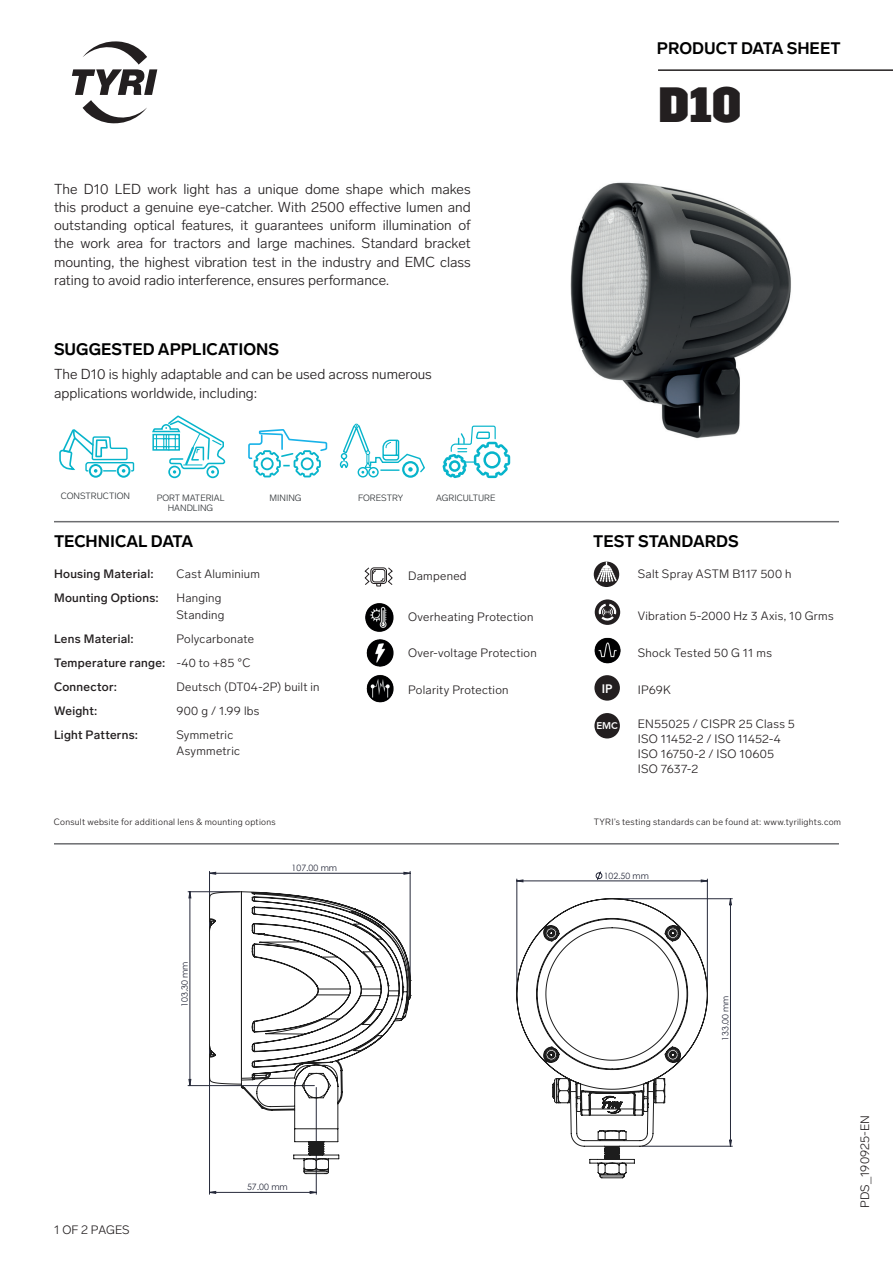
<style>
.page{position:relative;width:893px;height:1263px;background:#fff}
.page>*{position:absolute;margin:0;border:0;box-sizing:border-box;transform-origin:0 0}
.t1{font:800 49.5px "Trim";color:#231f20}
.t2{font:700 16.5px "Lab Grotesque";color:#000001}
.t3{font:300 14.25px/18.3px "Lab Grotesque";color:#231f20;text-align:justify}
.t4{font:800 12.15px "Avenir";color:#fff}
.t5{font:300 12px/24px "Lab Grotesque";letter-spacing:.02em;color:#231f20}
.t6{font:500 12px/24px "Lab Grotesque";letter-spacing:.025em;color:#231f20}
.t7{font:300 12px "Lab Grotesque";color:#231f20}
.t8{font:800 9.75px "Avenir";color:#fff}
.t9{font:300 9px "Lab Grotesque";letter-spacing:.03em;color:#231f20}
.t10{font:300 9px/10.8px "Lab Grotesque";color:#2c3033;text-align:center}
.t11{font:8.7px "Century Gothic";color:#090d20}
</style>
<div class="page">
<svg style="left:72px;top:41px;width:85px;height:82px"></svg>
<hr style="left:658px;top:69px;width:235px;height:2px;background:#231f20">
<img style="left:570px;top:182px;width:221px;height:257px">
<hr style="left:54px;top:843px;width:785px;height:1px;background:#6c6d70">
<hr style="left:614px;top:898px;width:118px;height:1px;background:#090d20">
<hr style="left:642px;top:1146px;width:90px;height:1px;background:#090d20">
<hr style="left:517px;top:879px;width:1px;height:113px;background:#090d20">
<hr style="left:707px;top:879px;width:1px;height:113px;background:#090d20">
<svg style="left:729px;top:898px;width:3px;height:248px"></svg>
<svg style="left:516px;top:871px;width:192px;height:11px"></svg>
<svg style="left:516px;top:898px;width:192px;height:280px"></svg>
<hr style="left:316px;top:1087px;width:1px;height:107px;background:#090d20">
<hr style="left:209px;top:1047px;width:1px;height:147px;background:#090d20">
<hr style="left:410px;top:871px;width:1px;height:124px;background:#090d20">
<hr style="left:209px;top:871px;width:1px;height:58px;background:#090d20">
<hr style="left:188px;top:891px;width:52px;height:1px;background:#090d20">
<hr style="left:188px;top:1085px;width:126px;height:1px;background:#090d20">
<svg style="left:210px;top:872px;width:200px;height:321px"></svg>
<svg style="left:189px;top:891px;width:2px;height:195px"></svg>
<svg style="left:209px;top:891px;width:202px;height:283px"></svg>
<hr style="left:54px;top:521px;width:785px;height:1px;background:#6c6d70">
<img style="left:365px;top:603px;width:29px;height:29px">
<img style="left:366px;top:639px;width:28px;height:28px">
<img style="left:366px;top:675px;width:28px;height:28px">
<svg style="left:365px;top:567px;width:28px;height:19px"></svg>
<svg style="left:59px;top:429px;width:76px;height:49px"></svg>
<svg style="left:152px;top:415px;width:74px;height:63px"></svg>
<svg style="left:248px;top:429px;width:80px;height:48px"></svg>
<svg style="left:339px;top:424px;width:86px;height:54px"></svg>
<svg style="left:442px;top:425px;width:68px;height:53px"></svg>
<div style="left:594px;top:713px;width:26px;height:25px;background:#231f20;border-radius:50%"></div>
<svg style="left:594px;top:562px;width:25px;height:25px"></svg>
<svg style="left:597px;top:562px;width:19px;height:19px"></svg>
<svg style="left:595px;top:599px;width:25px;height:26px"></svg>
<svg style="left:599px;top:604px;width:17px;height:17px"></svg>
<img style="left:594px;top:637px;width:27px;height:27px">
<div style="left:594px;top:675px;width:26px;height:26px;background:#231f20;border-radius:50%"></div>
<p class="t3" style="left:54px;top:179px;width:418px">The D10 LED work light has a unique dome shape which makes this product a genuine eye-catcher. With 2500 effective lumen and outstanding optical features, it guarantees uniform illumination of the work area for tractors and large machines. Standard bracket mounting, the highest vibration test in the industry and EMC class rating to avoid radio interference, ensures performance.</p>
<p class="t2" style="left:54px;top:339px;width:227px">SUGGESTED APPLICATIONS</p>
<p class="t3" style="left:54px;top:365px;width:379px">The D10 is highly adaptable and can be used across numerous applications worldwide, including:</p>
<p class="t2" style="left:657px;top:38px;width:185px">PRODUCT DATA SHEET</p>
<h1 class="t1" style="left:658px;top:76px;width:85px">D10</h1>
<p class="t10" style="left:61px;top:491px;width:71px">CONSTRUCTION</p>
<p class="t10" style="left:157px;top:492px;width:69px">PORT MATERIAL<br>HANDLING</p>
<p class="t10" style="left:270px;top:492px;width:33px">MINING</p>
<p class="t10" style="left:358px;top:492px;width:47px">FORESTRY</p>
<p class="t10" style="left:436px;top:492px;width:61px">AGRICULTURE</p>
<p class="t2" style="left:54px;top:532px;width:141px">TECHNICAL DATA</p>
<p class="t6" style="left:54px;top:562px;width:106px">Housing Material:<br>Mounting Options:</p>
<p class="t6" style="left:54px;top:626px;width:113px">Lens Material:<br>Temperature range:<br>Connector:<br>Weight:<br>Light Patterns:</p>
<p class="t5" style="left:176px;top:562px;width:85px">Cast Aluminium</p>
<p class="t5" style="left:408px;top:564px;width:60px">Dampened</p>
<p class="t5" style="left:176px;top:590px;width:50px;line-height:16.5px">Hanging<br>Standing</p>
<p class="t5" style="left:176px;top:626px;width:145px">Polycarbonate<br>-40 to +85 °C<br>Deutsch (DT04-2P) built in<br>900 g / 1.99 lbs<br>Symmetric</p>
<p class="t5" style="left:176px;top:739px;width:65px">Asymmetric</p>
<p class="t5" style="left:408px;top:605px;width:127px">Overheating Protection</p>
<p class="t5" style="left:408px;top:640px;width:130px">Over-voltage Protection</p>
<p class="t5" style="left:408px;top:678px;width:102px">Polarity Protection</p>
<p class="t2" style="left:593px;top:532px;width:147px">TEST STANDARDS</p>
<p class="t5" style="left:638px;top:562px;width:155px">Salt Spray ASTM B117 500 h</p>
<p class="t5" style="left:638px;top:604px;width:197px">Vibration 5-2000 Hz 3 Axis, 10 Grms</p>
<p class="t4" style="left:602px;top:681px;width:12px">IP</p>
<p class="t8" style="left:596px;top:720px;width:23px">EMC</p>
<p class="t5" style="left:638px;top:641px;width:136px">Shock Tested 50 G 11 ms</p>
<p class="t5" style="left:638px;top:678px;width:34px">IP69K</p>
<p class="t5" style="left:638px;top:716px;width:159px;line-height:15px">EN55025 / CISPR 25 Class 5<br>ISO 11452-2 / ISO 11452-4<br>ISO 16750-2 / ISO 10605<br>ISO 7637-2</p>
<p class="t9" style="left:54px;top:817px;width:223px">Consult website for additional lens &amp; mounting options</p>
<p class="t9" style="left:594px;top:817px;width:249px">TYRI’s testing standards can be found at: www.tyrilights.com</p>
<p class="t11" style="left:292px;top:862px;width:47px">107.00 mm</p>
<p class="t11" style="left:604px;top:870px;width:47px">102.50 mm</p>
<p class="t11" style="left:179px;top:1007px;width:47px;rotate:-90deg">103.30 mm</p>
<p class="t5" style="left:54px;top:1217px;width:77px">1 OF 2 PAGES</p>
<p class="t11" style="left:247px;top:1181px;width:42px">57.00 mm</p>
<p class="t11" style="left:719px;top:1040px;width:47px;rotate:-90deg">133.00 mm</p>
<p class="t7" style="left:858px;top:1208px;width:94px;rotate:-90deg">PDS_190925-EN</p>
</div>
